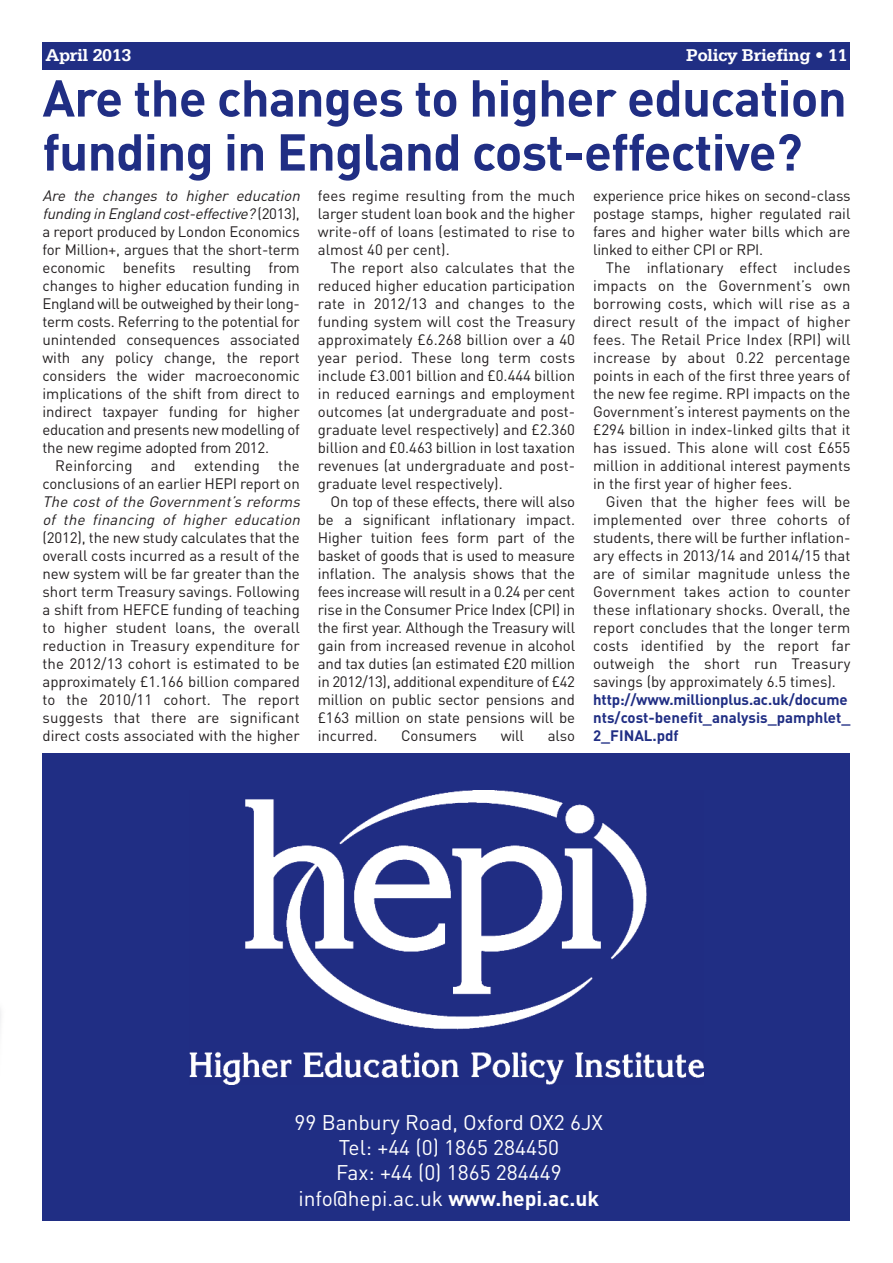
<style>
.page{position:relative;width:893px;height:1263px;background:#fff}
.page>*{position:absolute;margin:0;border:0;box-sizing:border-box;transform-origin:0 0}
.t1{font:700 51px/54px "DIN";letter-spacing:-.015em;color:#202e84}
.t2{font:21px/25.3px "DIN";color:#fff;text-align:center}
.t3{font:700 18px "Serifa";letter-spacing:-.025em;color:#fff}
.t4{font:15px/18px "DIN";letter-spacing:-.005em;color:#231f20;text-align:justify}
.t5{font:700 15px/18px "DIN";color:#202e84}
.t6{font:italic 15px/18px "DIN";color:#231f20}
.s1{font-style:italic}
.s2{font-weight:700}
</style>
<div class="page">
<div style="left:43px;top:43px;width:807px;height:27px;background:#202e84"></div>
<div style="left:43px;top:753px;width:807px;height:467px;background:#202e84"></div>
<img style="left:189px;top:790px;width:515px;height:295px">
<img style="left:0;top:1010px;width:1px;height:14px">
<p class="t3" style="left:46px;top:49px;width:87px">April 2013</p>
<p class="t3" style="left:686px;top:49px;width:163px">Policy Briefing • 11</p>
<h1 class="t1" style="left:43px;top:72px;width:806px">Are the changes to higher education funding in England cost-effective?</h1>
<p class="t4" style="left:43px;top:187px;width:262px;text-align:left"><span class="s1">Are the changes to higher education funding in England cost-effective?</span> ( 2 0 1 3 ) , a report produced by London Economics for Million+, argues that the short-term economic benefits resulting from changes to higher education funding in England will be outweighed by their long&shy;term costs. Referring to the potential for unintended consequences associated with any policy change, the report considers the wider macroeconomic implications of the shift from direct to indirect taxpayer funding for higher education and presents new modelling of the new regime adopted from 2012.</p>
<p class="t4" style="left:43px;top:457px;width:259px;text-align:right">Reinforcing and extending the conclusions of an earlier HEPI report on</p>
<p class="t6" style="left:43px;top:493px;width:262px">The cost of the Government’s reforms of the financing of higher education</p>
<p class="t4" style="left:43px;top:529px;width:259px">(2012), the new study calculates that the overall costs incurred as a result of the new system will be far greater than the short term Treasury savings. Following a shift from HEFCE funding of teaching to higher student loans, the overall reduction in Treasury expenditure for the 2012/13 cohort is estimated to be approximately £1.166 billion compared to the 2010/11 cohort. The report suggests that there are significant direct costs associated with the higher</p>
<p class="t4" style="left:318px;top:187px;width:259px">fees regime resulting from the much larger student loan book and the higher write-off of loans (estimated to rise to almost 40 per cent).</p>
<p class="t4" style="left:318px;top:259px;width:259px;text-indent:13px">The report also calculates that the reduced higher education participation rate in 2012/13 and changes to the funding system will cost the Treasury approximately £6.268 billion over a 40 year period. These long term costs include £3.001 billion and £0.444 billion in reduced earnings and employment outcomes (at undergraduate and post&shy;graduate level respectively) and £2.360 billion and £0.463 billion in lost taxation revenues (at undergraduate and post&shy;graduate level respectively).</p>
<p class="t4" style="left:318px;top:493px;width:259px;text-indent:13px">On top of these effects, there will also be a significant inflationary impact.<br>Higher tuition fees form part of the basket of goods that is used to measure inflation. The analysis shows that the fees increase will result in a 0.24 per cent rise in the Consumer Price Index (CPI) in the first year. Although the Treasury will gain from increased revenue in alcohol and tax duties (an estimated £20 million in 2012/13), additional expenditure of £42 million on public sector pensions and £163 million on state pensions will be incurred.</p>
<p class="t4" style="left:401px;top:727px;width:77px">Consumers</p>
<p class="t4" style="left:501px;top:727px;width:25px">will</p>
<p class="t4" style="left:548px;top:727px;width:29px">also</p>
<p class="t4" style="left:593px;top:187px;width:259px">experience price hikes on second-class postage stamps, higher regulated rail fares and higher water bills which are linked to either CPI or RPI.</p>
<p class="t4" style="left:593px;top:259px;width:259px;text-indent:13px">The inflationary effect includes impacts on the Government’s own borrowing costs, which will rise as a direct result of the impact of higher fees. The Retail Price Index (RPI) will increase by about 0.22 percentage points in each of the first three years of the new fee regime. RPI impacts on the Government’s interest payments on the £294 billion in index-linked gilts that it has issued. This alone will cost £655 million in additional interest payments in the first year of higher fees.</p>
<p class="t4" style="left:593px;top:493px;width:259px;text-indent:13px">Given that the higher fees will be implemented over three cohorts of students, there will be further inflation&shy;ary effects in 2013/14 and 2014/15 that are of similar magnitude unless the Government takes action to counter these inflationary shocks. Overall, the report concludes that the longer term costs identified by the report far outweigh the short run Treasury savings (by approximately 6.5 times).</p>
<p class="t5" style="left:593px;top:691px;width:259px">http://www.millionplus.ac.uk/docume nts/cost-benefit_analysis_pamphlet_<br>2_FINAL.pdf</p>
<h2 class="t2" style="left:295px;top:1110px;width:310px">99 Banbury Road, Oxford OX2 6JX<br>Tel: +44 (0) 1865 284450<br>Fax: +44 (0) 1865 284449 info@hepi.ac.uk <span class="s2">www.hepi.ac.uk</span></h2>
</div>
